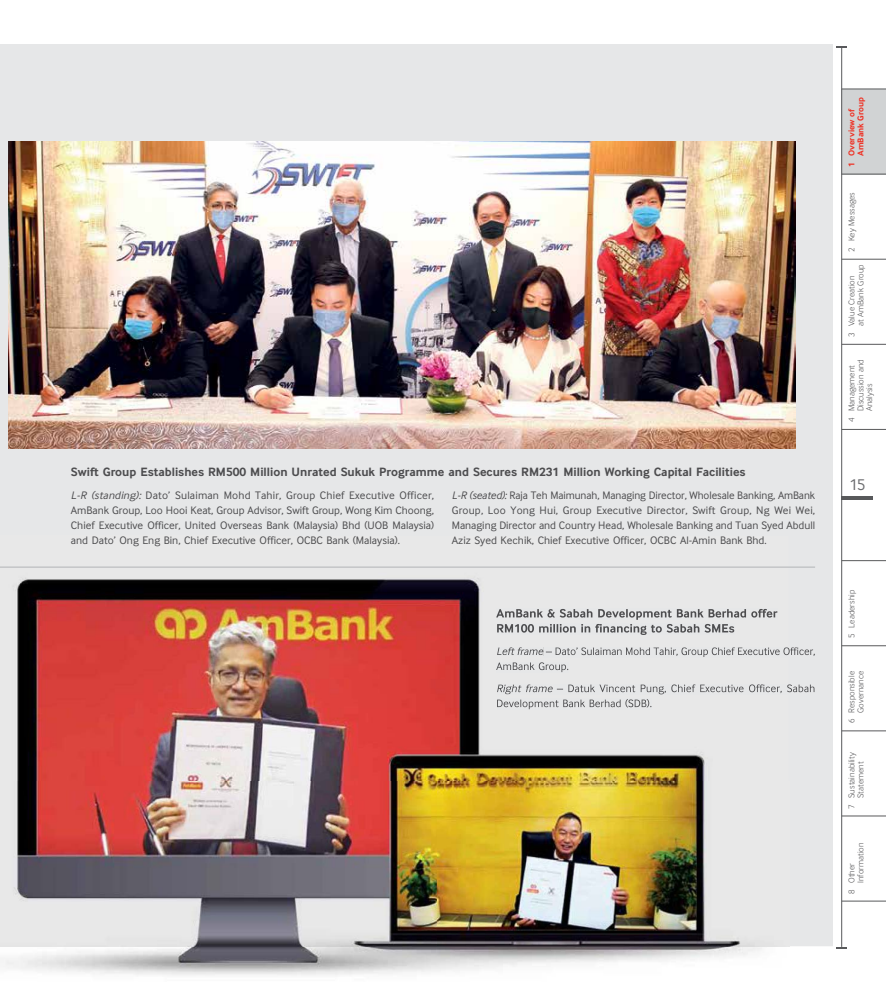
<style>
.page{position:relative;width:886px;height:993px;background:#fff}
.page>*{position:absolute;margin:0;border:0;box-sizing:border-box;transform-origin:0 0}
.t1{font:16.25px "Inter Face";color:#6d6e71}
.t2{font:700 12.5px "Inter Face";color:#4d4d4f}
.t3{font:11.25px/15px "Inter Face";color:#4d4d4f;text-align:justify}
.t4{font:300 8.75px/8.8px "Inter Face";letter-spacing:.005em;color:#4d4d4f}
.t5{font:700 8.75px/8.8px "Inter Face";color:#ee3124}
.s1{font-style:italic}
</style>
<div class="page">
<div style="left:0;top:45px;width:833px;height:900px;background:#e6e7e8"></div>
<img style="left:8px;top:142px;width:787px;height:306px">
<img style="left:0;top:567px;width:833px;height:408px">
<img style="left:789px;top:567px;width:44px;height:378px">
<img style="left:496px;top:608px;width:281px;height:11px">
<img style="left:497px;top:623px;width:237px;height:11px">
<img style="left:497px;top:647px;width:46px;height:8px">
<img style="left:543px;top:647px;width:272px;height:10px">
<img style="left:496px;top:662px;width:72px;height:10px">
<img style="left:497px;top:684px;width:55px;height:10px">
<img style="left:553px;top:684px;width:262px;height:10px">
<img style="left:497px;top:698px;width:154px;height:11px">
<hr style="left:0;top:566px;width:815px;height:1px;background:#b1b4b6">
<div style="left:842px;top:89px;width:44px;height:85px;background:#d1d3d4"></div>
<hr style="left:841px;top:496px;width:32px;height:4px;background:#58595b">
<hr style="left:842px;top:429px;width:44px;height:1px;background:#58595b">
<hr style="left:842px;top:900px;width:44px;height:1px;background:#58595b">
<hr style="left:842px;top:344px;width:44px;height:1px;background:#58595b">
<hr style="left:842px;top:815px;width:44px;height:1px;background:#58595b">
<hr style="left:842px;top:259px;width:44px;height:1px;background:#58595b">
<hr style="left:842px;top:730px;width:44px;height:1px;background:#58595b">
<hr style="left:842px;top:174px;width:44px;height:1px;background:#58595b">
<hr style="left:842px;top:645px;width:44px;height:1px;background:#58595b">
<hr style="left:842px;top:89px;width:44px;height:1px;background:#58595b">
<hr style="left:842px;top:560px;width:44px;height:1px;background:#58595b">
<hr style="left:841px;top:46px;width:1px;height:900px;background:#58595b">
<p class="t2" style="left:71px;top:465px;width:676px">Swift Group Establishes RM500 Million Unrated Sukuk Programme and Secures RM231 Million Working Capital Facilities</p>
<p class="t3" style="left:452px;top:487px;width:365px"><span class="s1">L-R (seated):</span> Raja Teh Maimunah, Managing Director, Wholesale Banking, AmBank Group, Loo Yong Hui, Group Executive Director, Swift Group, Ng Wei Wei, Managing Director and Country Head, Wholesale Banking and Tuan Syed Abdull Aziz Syed Kechik, Chief Executive Officer, OCBC Al-Amin Bank Bhd.</p>
<p class="t3" style="left:71px;top:487px;width:365px"><span class="s1">L-R (standing):</span> Dato’ Sulaiman Mohd Tahir, Group Chief Executive Officer, AmBank Group, Loo Hooi Keat, Group Advisor, Swift Group, Wong Kim Choong, Chief Executive Officer, United Overseas Bank (Malaysia) Bhd (UOB Malaysia) and Dato’ Ong Eng Bin, Chief Executive Officer, OCBC Bank (Malaysia).</p>
<p class="t5" style="left:847px;top:156px;width:60px;text-indent:-11px;rotate:-90deg">1 Overview of<br>AmBank Group</p>
<p class="t4" style="left:847px;top:252px;width:61px;rotate:-90deg">2 Key Messages</p>
<p class="t4" style="left:847px;top:326px;width:64px;text-indent:-11px;rotate:-90deg">3 Value Creation<br>at AmBank Group</p>
<p class="t4" style="left:847px;top:411px;width:54px;text-indent:-11px;rotate:-90deg">4 Management<br>Discussion and<br>Analysis</p>
<h1 class="t1" style="left:849px;top:475px;width:17px">15</h1>
<p class="t4" style="left:847px;top:638px;width:50px;rotate:-90deg">5 Leadership</p>
<p class="t4" style="left:847px;top:723px;width:54px;text-align:right;rotate:-90deg">6 Responsible<br>Governance</p>
<p class="t4" style="left:847px;top:808px;width:58px;text-align:center;rotate:-90deg">7 Sustainability<br>Statement</p>
<p class="t4" style="left:847px;top:882px;width:42px;text-indent:-11px;rotate:-90deg">8 Other<br>Information</p>
</div>
